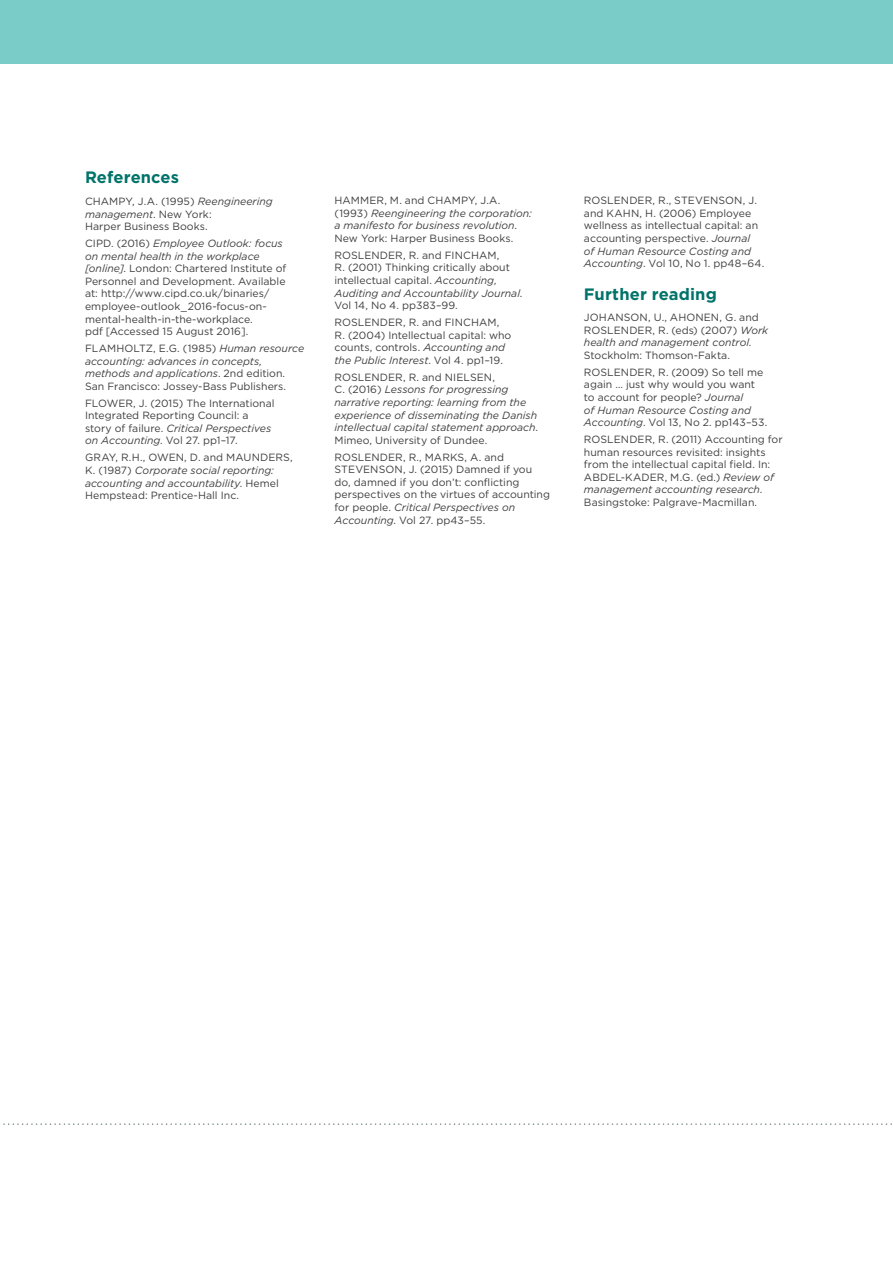
<style>
.page{position:relative;width:893px;height:1263px;background:#fff}
.page>*{position:absolute;margin:0;border:0;box-sizing:border-box;transform-origin:0 0}
.t1{font:700 16.5px "Gotham";letter-spacing:.005em;color:#00736a}
.t2{font:10.5px/12.6px "Gotham";color:#3e3e3f}
.t3{font:italic 10.5px/12.6px "Gotham";letter-spacing:-.005em;color:#3e3e3f}
.s1{font-style:italic}
.s2{font-style:normal}
</style>
<div class="page">
<div style="left:0;top:0;width:893px;height:64px;background:#7accc8"></div>
<svg style="left:3px;top:1123px;width:889px;height:2px"></svg>
<h1 class="t1" style="left:85px;top:166px;width:95px">References</h1>
<p class="t2" style="left:85px;top:195px;width:189px">CHAMPY, J.A. (1995) <span class="s1">Reengineering management</span>. New York:<br>Harper Business Books.</p>
<p class="t2" style="left:85px;top:237px;width:203px">CIPD. (2016) <span class="s1">Employee Outlook: focus on mental health in the workplace [online]</span>. London: Chartered Institute of Personnel and Development. Available at: http://www.cipd.co.uk/binaries/ employee-outlook_2016-focus-on&shy;mental-health-in-the-workplace.<br>pdf [Accessed 15 August 2016].</p>
<p class="t2" style="left:85px;top:342px;width:221px">FLAMHOLTZ, E.G. (1985) <span class="s1">Human resource accounting: advances in concepts, methods and applications</span>. 2nd edition.<br>San Francisco: Jossey-Bass Publishers.</p>
<p class="t2" style="left:85px;top:396px;width:191px">FLOWER, J. (2015) The International Integrated Reporting Council: a story of failure. <span class="s1">Critical Perspectives on Accounting</span>. Vol 27. pp1–17.</p>
<p class="t2" style="left:85px;top:451px;width:209px">GRAY, R.H., OWEN, D. and MAUNDERS, K. (1987) <span class="s1">Corporate social reporting: accounting and accountability</span>. Hemel Hempstead: Prentice-Hall Inc.</p>
<p class="t3" style="left:334px;top:194px;width:199px"><span class="s2">HAMMER, M. and CHAMPY, J.A. (1993)</span> Reengineering the corporation: a manifesto for business revolution<span class="s2">.<br>New York: Harper Business Books.</span></p>
<p class="t2" style="left:334px;top:249px;width:189px">ROSLENDER, R. and FINCHAM,<br>R. (2001) Thinking critically about intellectual capital. <span class="s1">Accounting,<br>Auditing and Accountability Journal</span>.<br>Vol 14, No 4. pp383–99.</p>
<p class="t2" style="left:334px;top:316px;width:178px">ROSLENDER, R. and FINCHAM, R. (2004) Intellectual capital: who counts, controls. <span class="s1">Accounting and the Public Interest</span>. Vol 4. pp1–19.</p>
<p class="t3" style="left:334px;top:370px;width:205px"><span class="s2">ROSLENDER, R. and NIELSEN,<br>C. (2016)</span> Lessons for progressing narrative reporting: learning from the experience of disseminating the Danish intellectual capital statement approach<span class="s2">.<br>Mimeo, University of Dundee.</span></p>
<p class="t2" style="left:334px;top:450px;width:217px">ROSLENDER, R., MARKS, A. and STEVENSON, J. (2015) Damned if you do, damned if you don’t: conflicting perspectives on the virtues of accounting for people. <span class="s1">Critical Perspectives on Accounting</span>. Vol 27. pp43–55.</p>
<p class="t2" style="left:584px;top:194px;width:182px">ROSLENDER, R., STEVENSON, J. and KAHN, H. (2006) Employee wellness as intellectual capital: an accounting perspective. <span class="s1">Journal<br>of Human Resource Costing and<br>Accounting</span>. Vol 10, No 1. pp48–64.</p>
<h1 class="t1" style="left:584px;top:283px;width:134px">Further reading</h1>
<p class="t2" style="left:584px;top:311px;width:186px">JOHANSON, U., AHONEN, G. and<br>ROSLENDER, R. (eds) (2007) <span class="s1">Work health and management control</span>.<br>Stockholm: Thomson-Fakta.</p>
<p class="t2" style="left:584px;top:366px;width:185px">ROSLENDER, R. (2009) So tell me again … just why would you want to account for people? <span class="s1">Journal<br>of Human Resource Costing and<br>Accounting</span>. Vol 13, No 2. pp143–53.</p>
<p class="t2" style="left:584px;top:433px;width:200px">ROSLENDER, R. (2011) Accounting for human resources revisited: insights from the intellectual capital field. In:<br>ABDEL-KADER, M.G. (ed.) <span class="s1">Review of management accounting research</span>.<br>Basingstoke: Palgrave-Macmillan.</p>
</div>
